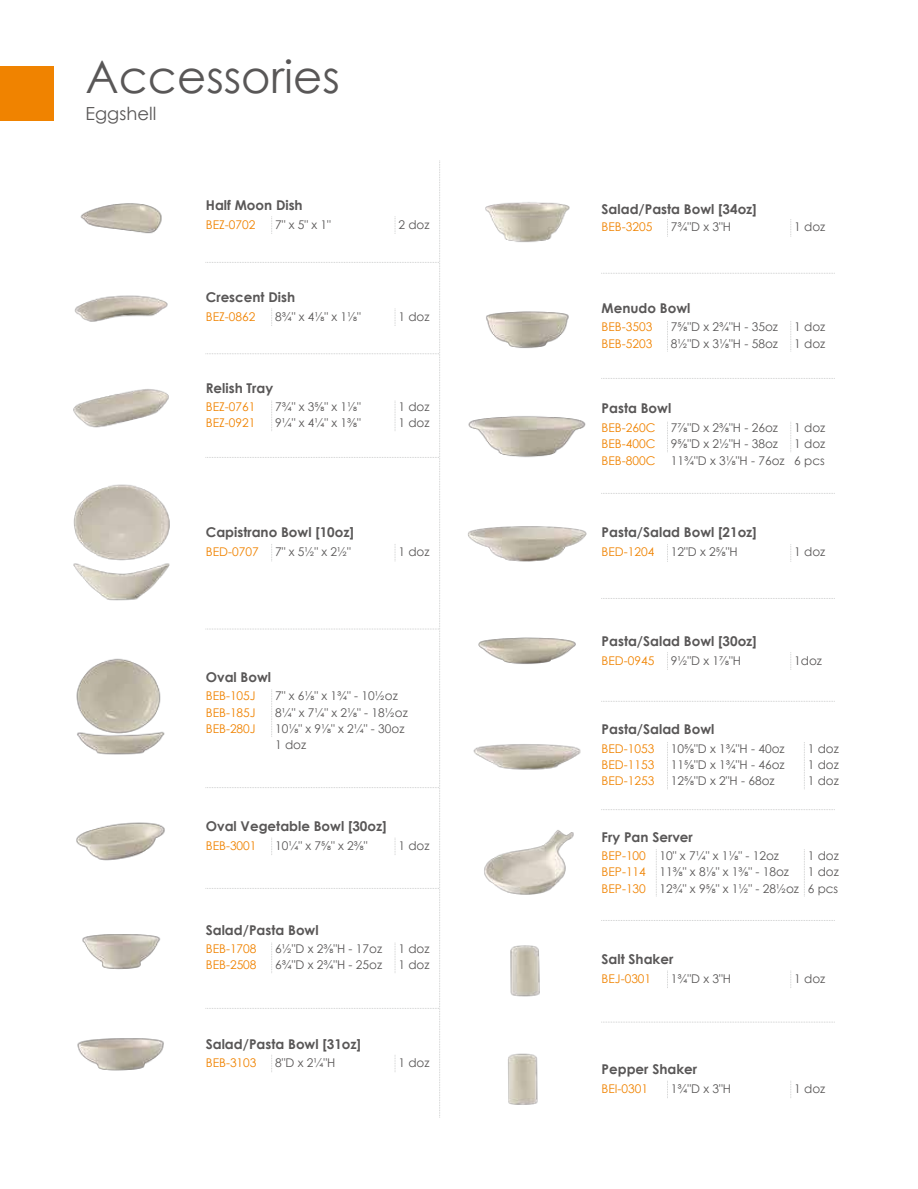
<style>
.page{position:relative;width:918px;height:1189px;background:#fff}
.page>*{position:absolute;margin:0;border:0;box-sizing:border-box;transform-origin:0 0}
.t1{font:45px "Century Gothic";color:#595757}
.t2{font:18px "Century Gothic";color:#595757}
.t3{font:700 13.5px "Century Gothic";color:#595757}
.t4{font:12px/16.2px "Century Gothic";color:#595757}
.t5{font:12px "Century Gothic";color:#f08300}
.s1{color:#f08300}
</style>
<div class="page">
<div style="left:0;top:66px;width:54px;height:54px;background:#f08300"></div>
<svg style="left:603px;top:273px;width:232px;height:1px"></svg>
<svg style="left:603px;top:378px;width:232px;height:1px"></svg>
<svg style="left:603px;top:493px;width:232px;height:1px"></svg>
<svg style="left:603px;top:598px;width:232px;height:1px"></svg>
<svg style="left:603px;top:809px;width:232px;height:1px"></svg>
<svg style="left:667px;top:219px;width:1px;height:17px"></svg>
<svg style="left:667px;top:321px;width:1px;height:30px"></svg>
<svg style="left:667px;top:422px;width:1px;height:30px"></svg>
<svg style="left:790px;top:422px;width:1px;height:30px"></svg>
<svg style="left:790px;top:219px;width:1px;height:17px"></svg>
<svg style="left:790px;top:321px;width:1px;height:30px"></svg>
<img style="left:73px;top:484px;width:97px;height:117px">
<img style="left:76px;top:658px;width:89px;height:97px">
<img style="left:76px;top:822px;width:89px;height:39px">
<img style="left:485px;top:202px;width:117px;height:72px">
<img style="left:82px;top:934px;width:79px;height:36px">
<img style="left:77px;top:1038px;width:87px;height:33px">
<img style="left:486px;top:311px;width:83px;height:37px">
<img style="left:468px;top:378px;width:134px;height:79px">
<img style="left:478px;top:637px;width:98px;height:27px">
<svg style="left:667px;top:652px;width:1px;height:16px"></svg>
<svg style="left:790px;top:652px;width:1px;height:16px"></svg>
<img style="left:468px;top:493px;width:134px;height:106px">
<svg style="left:667px;top:544px;width:1px;height:17px"></svg>
<svg style="left:790px;top:544px;width:1px;height:16px"></svg>
<img style="left:473px;top:701px;width:129px;height:109px">
<svg style="left:667px;top:742px;width:1px;height:47px"></svg>
<svg style="left:804px;top:742px;width:1px;height:47px"></svg>
<svg style="left:206px;top:161px;width:234px;height:911px"></svg>
<img style="left:80px;top:203px;width:82px;height:31px">
<img style="left:74px;top:295px;width:94px;height:27px">
<img style="left:73px;top:389px;width:96px;height:39px">
<svg style="left:636px;top:1021px;width:199px;height:1px"></svg>
<img style="left:484px;top:830px;width:90px;height:57px">
<img style="left:415px;top:1053px;width:123px;height:65px">
<img style="left:413px;top:887px;width:222px;height:166px">
<svg style="left:656px;top:849px;width:1px;height:47px"></svg>
<svg style="left:804px;top:849px;width:1px;height:47px"></svg>
<svg style="left:667px;top:970px;width:1px;height:17px"></svg>
<svg style="left:790px;top:970px;width:1px;height:17px"></svg>
<svg style="left:667px;top:1081px;width:1px;height:16px"></svg>
<svg style="left:790px;top:1081px;width:1px;height:16px"></svg>
<h1 class="t1" style="left:86px;top:46px;width:256px">Accessories</h1>
<h2 class="t2" style="left:86px;top:101px;width:72px">Eggshell</h2>
<p class="t3" style="left:206px;top:195px;width:98px">Half Moon Dish</p>
<p class="t5" style="left:206px;top:216px;width:51px">BEZ-0702</p>
<p class="t4" style="left:275px;top:216px;width:57px">7" x 5" x 1"</p>
<p class="t4" style="left:398px;top:216px;width:33px">2 doz</p>
<p class="t3" style="left:206px;top:287px;width:91px">Crescent Dish</p>
<p class="t5" style="left:206px;top:308px;width:51px">BEZ-0862</p>
<p class="t4" style="left:275px;top:308px;width:87px">8¾" x 4⅛" x 1⅛"</p>
<p class="t4" style="left:398px;top:308px;width:33px">1 doz</p>
<p class="t3" style="left:206px;top:378px;width:69px">Relish Tray</p>
<p class="t5" style="left:206px;top:398px;width:51px">BEZ-0761</p>
<p class="t4" style="left:275px;top:398px;width:87px">7¾" x 3⅝" x 1⅛"</p>
<p class="t5" style="left:206px;top:414px;width:51px">BEZ-0921</p>
<p class="t4" style="left:275px;top:414px;width:87px">9¼" x 4¼" x 1⅜"</p>
<p class="t4" style="left:398px;top:398px;width:33px">1 doz<br>1 doz</p>
<p class="t3" style="left:206px;top:522px;width:150px">Capistrano Bowl [10oz]</p>
<p class="t5" style="left:206px;top:543px;width:54px">BED-0707</p>
<p class="t4" style="left:275px;top:543px;width:77px">7" x 5½" x 2½"</p>
<p class="t4" style="left:398px;top:543px;width:33px">1 doz</p>
<p class="t3" style="left:206px;top:666px;width:67px">Oval Bowl</p>
<p class="t5" style="left:206px;top:687px;width:51px">BEB-105J</p>
<p class="t4" style="left:275px;top:687px;width:124px">7" x 6⅛" x 1¾" - 10½oz</p>
<p class="t4" style="left:275px;top:736px;width:33px">1 doz</p>
<p class="t5" style="left:206px;top:703px;width:51px">BEB-185J</p>
<p class="t4" style="left:275px;top:703px;width:134px">8¼" x 7¼" x 2⅛" - 18½oz</p>
<p class="t5" style="left:206px;top:720px;width:51px">BEB-280J</p>
<p class="t4" style="left:275px;top:720px;width:131px">10⅛" x 9⅛" x 2¼" - 30oz</p>
<p class="t3" style="left:206px;top:815px;width:182px">Oval Vegetable Bowl [30oz]</p>
<p class="t5" style="left:206px;top:836px;width:52px">BEB-3001</p>
<p class="t4" style="left:275px;top:837px;width:94px">10¼" x 7⅝" x 2⅜"</p>
<p class="t4" style="left:398px;top:837px;width:33px">1 doz</p>
<p class="t3" style="left:206px;top:919px;width:114px">Salad/Pasta Bowl</p>
<p class="t5" style="left:206px;top:940px;width:52px">BEB-1708</p>
<p class="t4" style="left:275px;top:940px;width:109px">6½"D x 2⅜"H - 17oz</p>
<p class="t4" style="left:398px;top:940px;width:33px">1 doz</p>
<p class="t5" style="left:206px;top:956px;width:52px">BEB-2508</p>
<p class="t4" style="left:275px;top:956px;width:109px">6¾"D x 2¾"H - 25oz</p>
<p class="t4" style="left:398px;top:956px;width:33px">1 doz</p>
<p class="t3" style="left:206px;top:1033px;width:157px">Salad/Pasta Bowl [31oz]</p>
<p class="t5" style="left:206px;top:1053px;width:52px">BEB-3103</p>
<p class="t4" style="left:275px;top:1053px;width:62px">8"D x 2¼"H</p>
<p class="t4" style="left:398px;top:1053px;width:33px">1 doz</p>
<p class="t3" style="left:602px;top:198px;width:157px">Salad/Pasta Bowl [34oz]</p>
<p class="t5" style="left:602px;top:218px;width:52px">BEB-3205</p>
<p class="t4" style="left:671px;top:219px;width:62px">7¾"D x 3"H</p>
<p class="t4" style="left:794px;top:219px;width:33px">1 doz</p>
<p class="t3" style="left:602px;top:297px;width:90px">Menudo Bowl</p>
<p class="t5" style="left:602px;top:318px;width:52px">BEB-3503</p>
<p class="t4" style="left:671px;top:319px;width:109px">7⅝"D x 2¾"H - 35oz</p>
<p class="t4" style="left:794px;top:319px;width:33px">1 doz</p>
<p class="t5" style="left:602px;top:335px;width:52px">BEB-5203</p>
<p class="t4" style="left:671px;top:335px;width:109px">8½"D x 3⅛"H - 58oz</p>
<p class="t4" style="left:794px;top:335px;width:33px">1 doz</p>
<p class="t3" style="left:602px;top:398px;width:71px">Pasta Bowl</p>
<p class="t5" style="left:602px;top:419px;width:55px">BEB-260C</p>
<p class="t4" style="left:671px;top:419px;width:109px">7⅞"D x 2⅜"H - 26oz</p>
<p class="t5" style="left:602px;top:435px;width:55px">BEB-400C</p>
<p class="t4" style="left:671px;top:435px;width:109px">9⅝"D x 2½"H - 38oz</p>
<p class="t4" style="left:794px;top:419px;width:33px">1 doz<br>1 doz</p>
<p class="t5" style="left:602px;top:451px;width:55px">BEB-800C</p>
<p class="t4" style="left:671px;top:452px;width:155px">11¾"D x 3⅛"H - 76oz 6 pcs</p>
<p class="t3" style="left:602px;top:522px;width:157px">Pasta/Salad Bowl [21oz]</p>
<p class="t5" style="left:602px;top:543px;width:54px">BED-1204</p>
<p class="t4" style="left:671px;top:543px;width:68px">12"D x 2⅝"H</p>
<p class="t4" style="left:794px;top:543px;width:33px">1 doz</p>
<p class="t3" style="left:602px;top:630px;width:157px">Pasta/Salad Bowl [30oz]</p>
<p class="t5" style="left:602px;top:651px;width:54px">BED-0945</p>
<p class="t4" style="left:671px;top:651px;width:72px">9½"D x 1⅞"H</p>
<p class="t4" style="left:794px;top:651px;width:29px">1doz</p>
<p class="t3" style="left:602px;top:719px;width:114px">Pasta/Salad Bowl</p>
<p class="t5" style="left:602px;top:740px;width:54px">BED-1053</p>
<p class="t4" style="left:671px;top:740px;width:115px">10⅝"D x 1¾"H - 40oz</p>
<p class="t4" style="left:808px;top:740px;width:33px">1 doz</p>
<p class="t5" style="left:602px;top:756px;width:54px">BED-1153</p>
<p class="t4" style="left:671px;top:756px;width:115px">11⅝"D x 1¾"H - 46oz</p>
<p class="t4" style="left:808px;top:756px;width:33px">1 doz</p>
<p class="t5" style="left:602px;top:772px;width:54px">BED-1253</p>
<p class="t4" style="left:671px;top:772px;width:105px">12⅝"D x 2"H - 68oz</p>
<p class="t4" style="left:808px;top:772px;width:33px">1 doz</p>
<p class="t3" style="left:602px;top:826px;width:93px">Fry Pan Server</p>
<p class="t5" style="left:602px;top:847px;width:46px">BEP-100</p>
<p class="t4" style="left:602px;top:879px;width:238px"><span class="s1">BEP-130</span> 12¾" x 9⅝" x 1½" - 28½oz 6 pcs</p>
<p class="t4" style="left:660px;top:847px;width:121px">10" x 7¼" x 1⅛" - 12oz</p>
<p class="t4" style="left:808px;top:847px;width:33px">1 doz</p>
<p class="t4" style="left:602px;top:863px;width:189px"><span class="s1">BEP-114</span> 11⅜" x 8⅛" x 1⅜" - 18oz</p>
<p class="t4" style="left:808px;top:863px;width:33px">1 doz</p>
<p class="t3" style="left:602px;top:948px;width:73px">Salt Shaker</p>
<p class="t5" style="left:602px;top:969px;width:51px">BEJ-0301</p>
<p class="t4" style="left:671px;top:969px;width:62px">1¾"D x 3"H</p>
<p class="t4" style="left:794px;top:969px;width:33px">1 doz</p>
<p class="t3" style="left:602px;top:1058px;width:97px">Pepper Shaker</p>
<p class="t5" style="left:602px;top:1079px;width:48px">BEI-0301</p>
<p class="t4" style="left:671px;top:1079px;width:62px">1¾"D x 3"H</p>
<p class="t4" style="left:794px;top:1079px;width:33px">1 doz</p>
</div>
